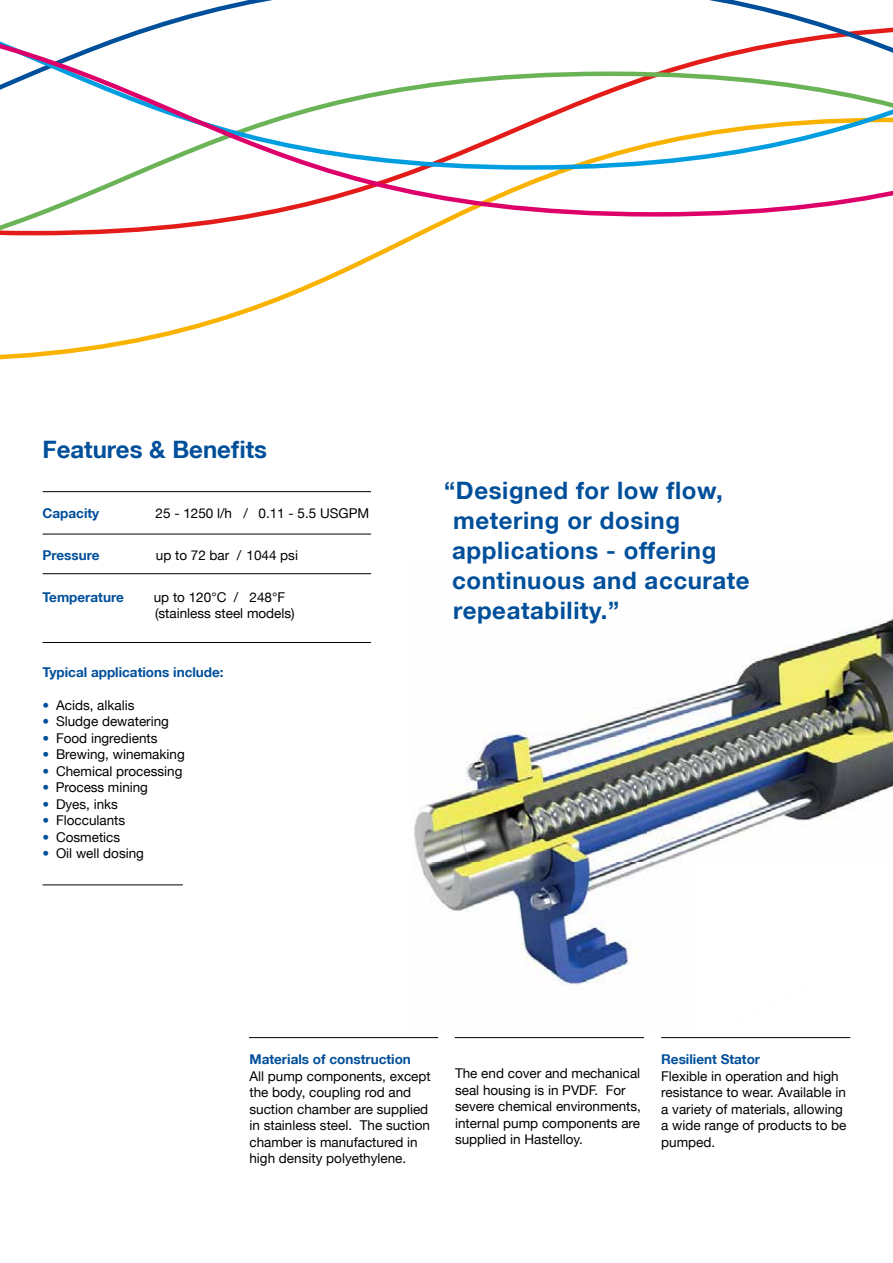
<style>
.page{position:relative;width:893px;height:1263px;background:#fff}
.page>*{position:absolute;margin:0;border:0;box-sizing:border-box;transform-origin:0 0}
.t1{font:700 24px/30px "Helvetica Neue LT";letter-spacing:.025em;color:#004f9a}
.t2{font:700 24px "Helvetica Neue LT";color:#004f9a}
.t3{font:13.5px/16.5px "Helvetica Neue LT";color:#000}
.t4{font:700 13.5px "Helvetica Neue LT";color:#004f9a}
.s1{color:#004f9a}
</style>
<div class="page">
<svg style="left:0;top:285px;width:317px;height:75px"></svg>
<svg style="left:0;top:219px;width:455px;height:66px"></svg>
<svg style="left:0;top:3px;width:893px;height:216px"></svg>
<img style="left:413px;top:613px;width:480px;height:372px">
<hr style="left:455px;top:1037px;width:189px;height:1px;background:#000">
<hr style="left:661px;top:1037px;width:189px;height:1px;background:#000">
<hr style="left:249px;top:1037px;width:189px;height:1px;background:#000">
<hr style="left:43px;top:491px;width:328px;height:1px;background:#000">
<hr style="left:43px;top:534px;width:328px;height:1px;background:#000">
<hr style="left:43px;top:573px;width:328px;height:1px;background:#000">
<hr style="left:43px;top:642px;width:328px;height:1px;background:#000">
<hr style="left:43px;top:884px;width:140px;height:1px;background:#000">
<h1 class="t2" style="left:43px;top:434px;width:226px">Features &amp; Benefits</h1>
<p class="t4" style="left:43px;top:504px;width:58px">Capacity</p>
<p class="t3" style="left:156px;top:504px;width:215px">25 - 1250 l/h / 0.11 - 5.5 USGPM</p>
<p class="t4" style="left:43px;top:546px;width:59px">Pressure</p>
<p class="t3" style="left:156px;top:546px;width:144px">up to 72 bar / 1044 psi</p>
<p class="t4" style="left:43px;top:588px;width:83px">Temperature</p>
<p class="t3" style="left:154px;top:588px;width:142px">up to 120°C / 248°F (stainless steel models)</p>
<p class="t4" style="left:43px;top:663px;width:183px">Typical applications include:</p>
<p class="t3" style="left:43px;top:696px;width:94px"><span class="s1">•</span> Acids, alkalis</p>
<p class="t3" style="left:43px;top:713px;width:128px"><span class="s1">•</span> Sludge dewatering</p>
<p class="t3" style="left:43px;top:729px;width:117px"><span class="s1">•</span> Food ingredients</p>
<p class="t3" style="left:43px;top:746px;width:144px"><span class="s1">•</span> Brewing, winemaking</p>
<p class="t3" style="left:43px;top:762px;width:142px"><span class="s1">•</span> Chemical processing</p>
<p class="t3" style="left:43px;top:779px;width:107px"><span class="s1">•</span> Process mining</p>
<p class="t3" style="left:43px;top:795px;width:77px"><span class="s1">•</span> Dyes, inks</p>
<p class="t3" style="left:43px;top:812px;width:84px"><span class="s1">•</span> Flocculants</p>
<p class="t3" style="left:43px;top:828px;width:79px"><span class="s1">•</span> Cosmetics</p>
<p class="t3" style="left:43px;top:845px;width:103px"><span class="s1">•</span> Oil well dosing</p>
<h1 class="t1" style="left:452px;top:475px;width:299px;text-indent:-8px">“Designed for low flow, metering or dosing applications - offering continuous and accurate repeatability.”</h1>
<p class="t4" style="left:249px;top:1051px;width:163px">Materials of construction</p>
<p class="t3" style="left:249px;top:1067px;width:183px">All pump components, except the body, coupling rod and suction chamber are supplied in stainless steel. The suction chamber is manufactured in high density polyethylene.</p>
<p class="t3" style="left:455px;top:1065px;width:188px">The end cover and mechanical seal housing is in PVDF. For severe chemical environments, internal pump components are supplied in Hastelloy.</p>
<p class="t4" style="left:661px;top:1051px;width:100px">Resilient Stator</p>
<p class="t3" style="left:661px;top:1067px;width:187px">Flexible in operation and high resistance to wear. Available in a variety of materials, allowing a wide range of products to be pumped.</p>
</div>
